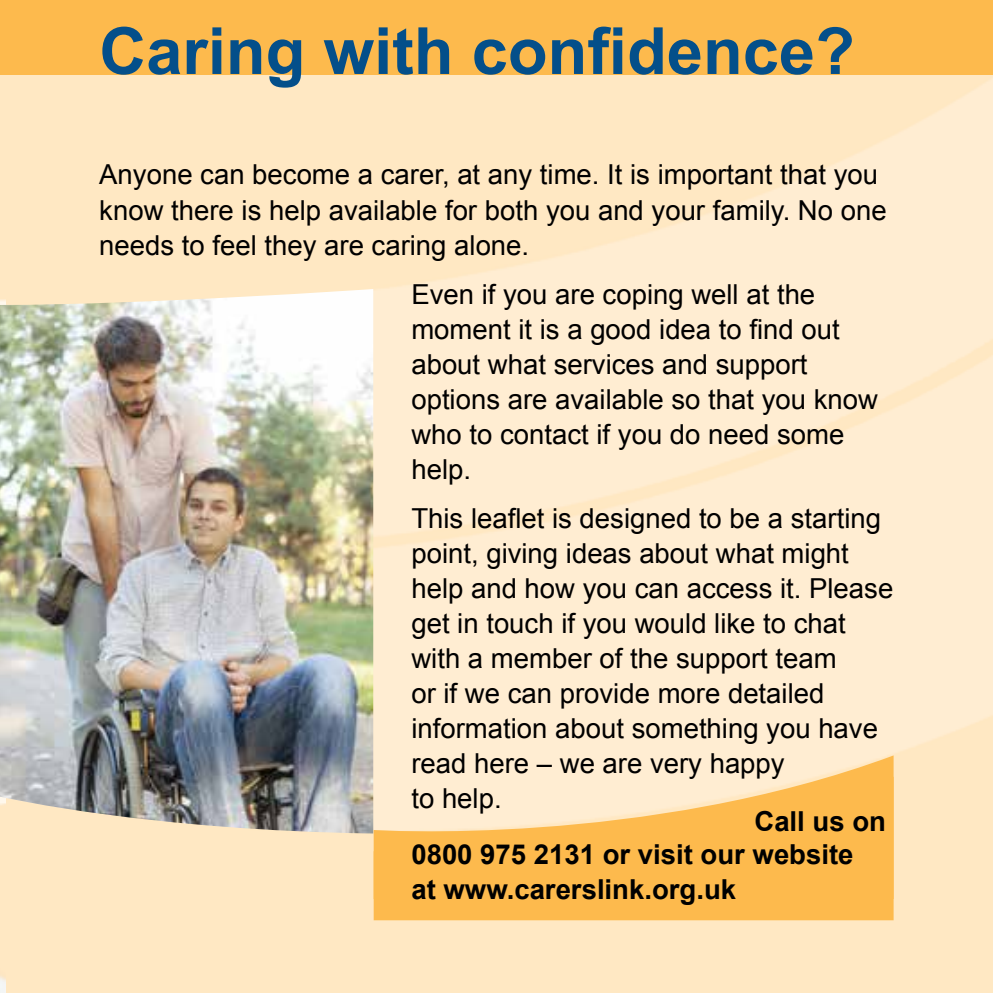
<style>
.page{position:relative;width:993px;height:993px;background:#fff}
.page>*{position:absolute;margin:0;border:0;box-sizing:border-box;transform-origin:0 0}
.t1{font:700 65px "Arial";color:#044f8a}
.t2{font:27.5px/35px "Arial";color:#000}
.t3{font:700 27.5px/32.5px "Arial";color:#000}
</style>
<div class="page">
<img style="left:5px;top:75px;width:987px;height:917px">
<div style="left:373px;top:898px;width:520px;height:21px;background:#fdba4d"></div>
<div style="left:0;top:0;width:992px;height:75px;background:#fdba4d"></div>
<img style="left:0;top:289px;width:373px;height:544px">
<svg style="left:373px;top:755px;width:520px;height:143px;background:#fdcd7f"></svg>
<h1 class="t1" style="left:99px;top:8px;width:756px">Caring with confidence?</h1>
<p class="t2" style="left:99px;top:157px;width:788px">Anyone can become a carer, at any time. It is important that you know there is help available for both you and your family. No one needs to feel they are caring alone.</p>
<p class="t2" style="left:411px;top:277px;width:468px">Even if you are coping well at the moment it is a good idea to find out about what services and support options are available so that you know who to contact if you do need some help.</p>
<p class="t2" style="left:411px;top:501px;width:483px">This leaflet is designed to be a starting point, giving ideas about what might help and how you can access it. Please get in touch if you would like to chat with a member of the support team<br>or if we can provide more detailed information about something you have read here – we are very happy<br>to help.</p>
<p class="t3" style="left:411px;top:805px;width:476px;text-indent:343px">Call us on<br>0800 975 2131 or visit our website</p>
<p class="t3" style="left:411px;top:873px;width:326px">at www.carerslink.org.uk</p>
</div>
